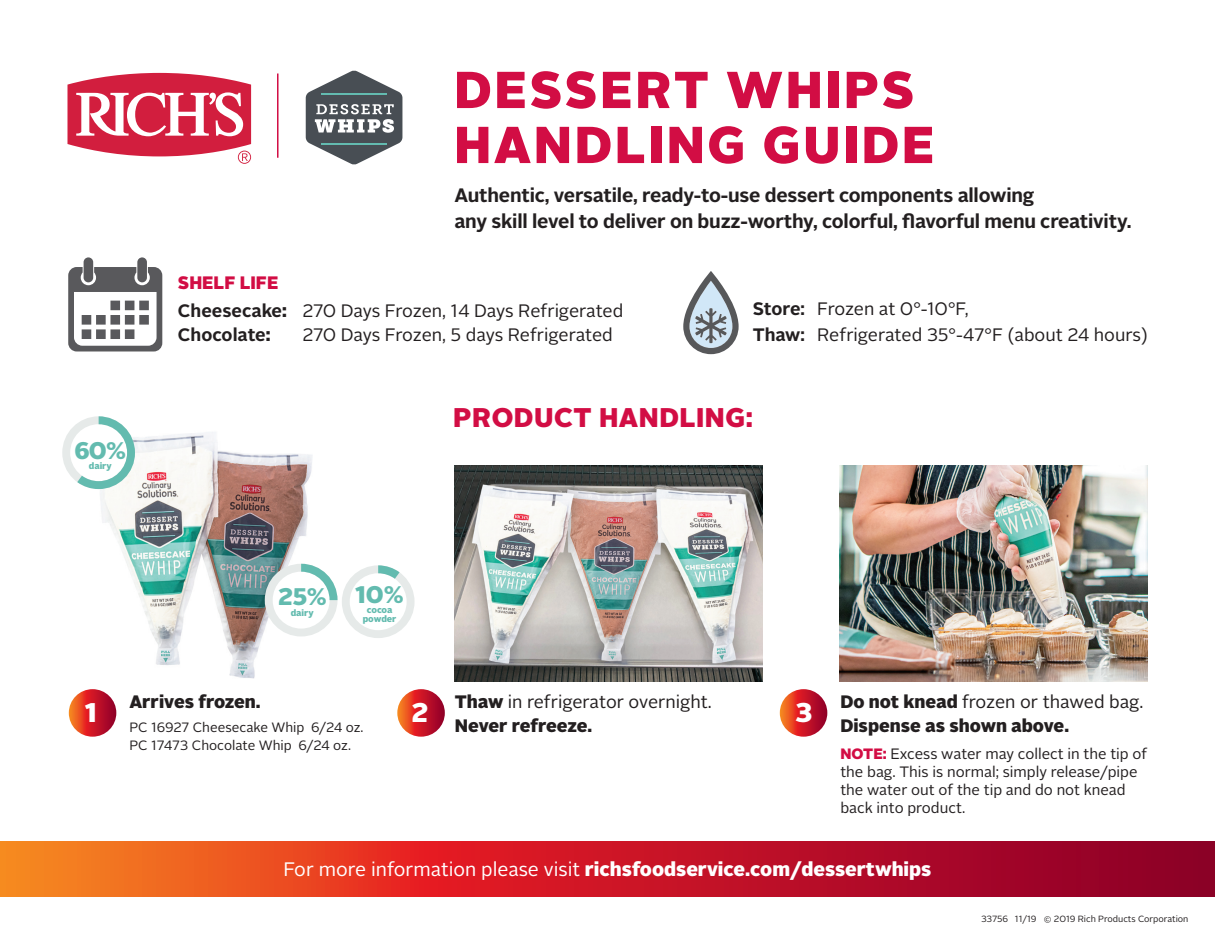
<style>
.page{position:relative;width:1215px;height:945px;background:#fff}
.page>*{position:absolute;margin:0;border:0;box-sizing:border-box;transform-origin:0 0}
.t1{font:900 51.75px/55.1px "Alright Sans";letter-spacing:.05em;color:#d20d44}
.t2{font:900 27px "Alright Sans";letter-spacing:.02em;color:#d20d44}
.t3{font:900 27px "Alright Sans";color:#fff}
.t4{font:900 24px "Alright Sans";color:#63bbaf}
.t5{font:900 19.5px "Alright Sans";color:#fff}
.t6{font:700 19.35px/26px "Alright Sans";letter-spacing:-.01em;color:#231f20}
.t7{font:18px/24px "Alright Sans";letter-spacing:-.005em;color:#231f20}
.t8{font:900 18px/24px "Alright Sans";color:#231f20}
.t9{font:700 18px "Alright Sans";color:#231f20}
.t10{font:15px/18px "Alright Sans";color:#231f20}
.t11{font:13.5px/18px "Alright Sans";color:#231f20}
.t12{font:9px "Alright Sans";color:#231f20}
.t13{font:900 9px/9px "Alright Sans";color:#63bbaf;text-align:center}
.s1{font-weight:900;color:#d20d44}
.s2{font-weight:700}
.s3{font-weight:900}
.s4{font-weight:400}
</style>
<div class="page">
<svg style="left:0;top:841px;width:1215px;height:55px;background:#ca2724"></svg>
<svg style="left:68px;top:73px;width:183px;height:91px"></svg>
<hr style="left:277px;top:74px;width:2px;height:84px;background:#d20d44">
<img style="left:455px;top:466px;width:308px;height:216px">
<img style="left:839px;top:466px;width:308px;height:216px">
<svg style="left:68px;top:257px;width:94px;height:94px"></svg>
<svg style="left:683px;top:271px;width:56px;height:83px"></svg>
<svg style="left:305px;top:70px;width:98px;height:95px"></svg>
<svg style="left:397px;top:689px;width:48px;height:48px;background:#cf2c2c"></svg>
<svg style="left:780px;top:689px;width:47px;height:48px;background:#ce2928"></svg>
<img style="left:87px;top:432px;width:225px;height:268px">
<svg style="left:69px;top:689px;width:47px;height:48px;background:#ce2928"></svg>
<svg style="left:265px;top:564px;width:150px;height:74px"></svg>
<svg style="left:62px;top:416px;width:73px;height:73px"></svg>
<h1 class="t1" style="left:454px;top:62px;width:482px">DESSERT WHIPS<br>HANDLING GUIDE</h1>
<p class="t6" style="left:454px;top:183px;width:679px">Authentic, versatile, ready-to-use dessert components allowing<br>any skill level to deliver on buzz-worthy, colorful, flavorful menu creativity.</p>
<p class="t7" style="left:178px;top:270px;width:447px;line-height:27.3px"><span class="s1">SHELF LIFE<br></span><span class="s2">Cheesecake</span><span class="s3">:</span> 270 Days Frozen, 14 Days Refrigerated</p>
<p class="t9" style="left:178px;top:322px;width:94px">Chocolate<span class="s3">:</span></p>
<p class="t7" style="left:302px;top:323px;width:312px">270 Days Frozen, 5 days Refrigerated</p>
<p class="t7" style="left:753px;top:296px;width:397px;line-height:25.8px"><span class="s2">Store:</span> Frozen at 0°-10°F,<br><span class="s2">Thaw:</span> Refrigerated 35°-47°F (about 24 hours)</p>
<h3 class="t4" style="left:74px;top:433px;width:53px">60%</h3>
<p class="t13" style="left:89px;top:462px;width:24px">dairy</p>
<h2 class="t2" style="left:453px;top:398px;width:301px">PRODUCT HANDLING:</h2>
<h2 class="t3" style="left:85px;top:693px;width:13px">1</h2>
<h3 class="t4" style="left:278px;top:580px;width:51px">25%</h3>
<p class="t13" style="left:291px;top:608px;width:24px">dairy</p>
<h3 class="t4" style="left:355px;top:577px;width:50px">10%</h3>
<p class="t13" style="left:363px;top:606px;width:35px">cocoa powder</p>
<p class="t8" style="left:129px;top:690px;width:133px">Arrives frozen.</p>
<p class="t11" style="left:129px;top:719px;width:236px">PC 16927 Cheesecake Whip 6/24 oz.<br>PC 17473 Chocolate Whip 6/24 oz.</p>
<p class="t7" style="left:455px;top:690px;width:259px"><span class="s3">Thaw</span> in refrigerator overnight.<br><span class="s3">Never refreeze.</span></p>
<h2 class="t3" style="left:411px;top:693px;width:19px">2</h2>
<h2 class="t3" style="left:795px;top:693px;width:19px">3</h2>
<p class="t8" style="left:840px;top:690px;width:305px">Do not knead <span class="s4">frozen or thawed bag.<br></span>Dispense as shown above.</p>
<p class="t10" style="left:840px;top:745px;width:308px"><span class="s1">NOTE:</span> Excess water may collect in the tip of the bag. This is normal; simply release/pipe the water out of the tip and do not knead back into product.</p>
<p class="t5" style="left:284px;top:856px;width:650px"><span class="s4">For more information please visit</span> richsfoodservice.com/dessertwhips</p>
<p class="t12" style="left:981px;top:913px;width:209px">33756 11/19 © 2019 Rich Products Corporation</p>
</div>
